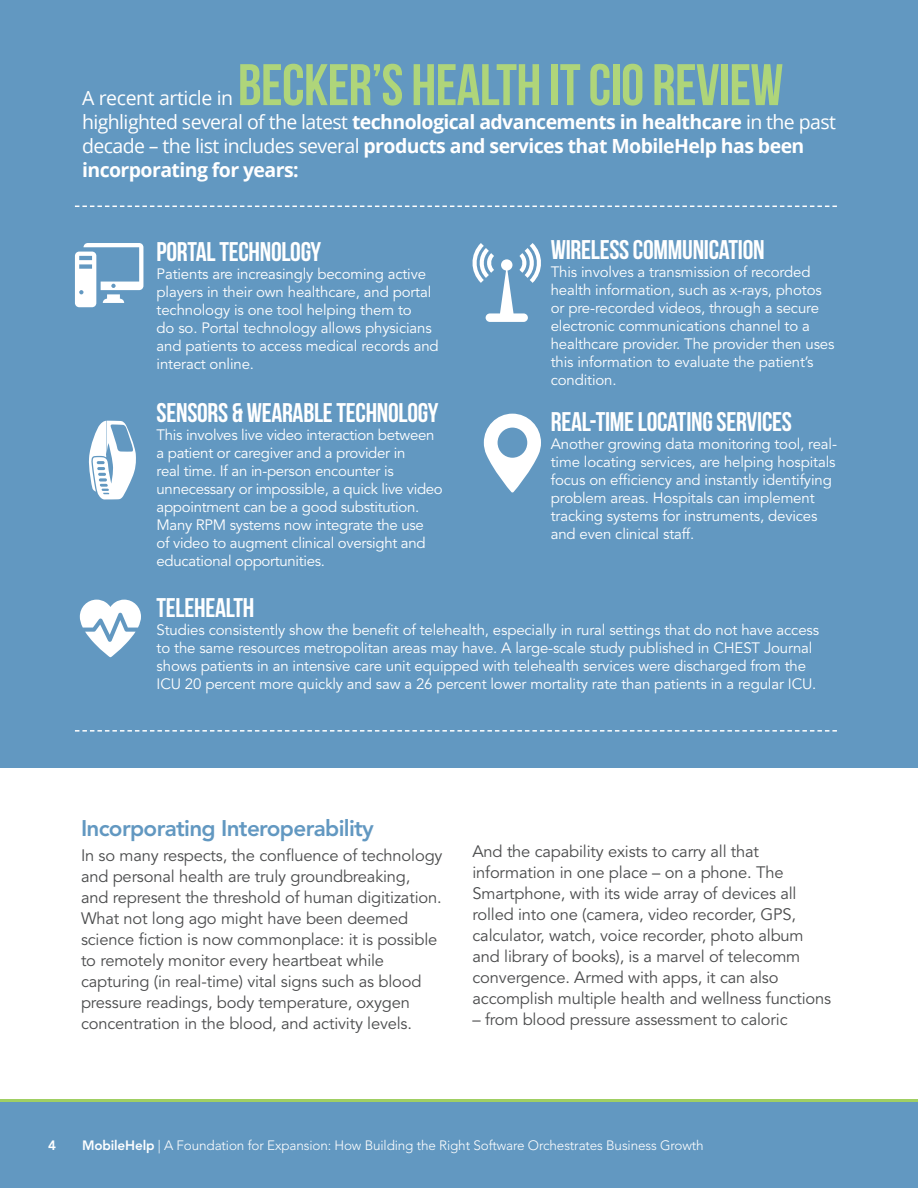
<style>
.page{position:relative;width:918px;height:1188px;background:#fff}
.page>*{position:absolute;margin:0;border:0;box-sizing:border-box;transform-origin:0 0}
.t1{font:58.5px "Bebas Neue";letter-spacing:-.01em;color:#afd57a}
.t2{font:27px "Bebas Neue";letter-spacing:-.01em;color:#fff}
.t3{font:800 22.5px "Avenir";letter-spacing:-.03em;color:#6298c1}
.t4{font:700 19.5px/24px "Open Sans";letter-spacing:-.03em;color:#fff}
.t5{font:19.5px "Open Sans";letter-spacing:-.02em;color:#fff}
.t6{font:16.5px/21px "Avenir";letter-spacing:-.01em;color:#4b4c4d}
.t7{font:15px/18px "Avenir";letter-spacing:-.01em;color:#fff}
.t8{font:300 13.5px "Avenir";letter-spacing:-.01em;color:#fff}
.t9{font:800 13.5px "Avenir";color:#fff}
.s1{font-weight:400}
.s2{font-weight:800}
</style>
<div class="page">
<div style="left:0;top:1099px;width:918px;height:87px;background:#a0cf63"></div>
<div style="left:0;top:1102px;width:918px;height:86px;background:#6298c1"></div>
<div style="left:0;top:0;width:918px;height:768px;background:#6298c1"></div>
<svg style="left:75px;top:243px;width:68px;height:64px"></svg>
<svg style="left:88px;top:421px;width:48px;height:79px"></svg>
<svg style="left:472px;top:243px;width:69px;height:79px"></svg>
<svg style="left:484px;top:414px;width:57px;height:78px"></svg>
<svg style="left:80px;top:600px;width:61px;height:57px"></svg>
<svg style="left:75px;top:206px;width:762px;height:1px"></svg>
<svg style="left:75px;top:730px;width:762px;height:2px"></svg>
<h1 class="t1" style="left:238px;top:53px;width:547px">BECKER’S HEALTH IT CIO REVIEW</h1>
<h3 class="t4" style="left:82px;top:110px;width:755px"><span class="s1">highlighted several of the latest</span> technological advancements in healthcare <span class="s1">in the past decade – the list includes several</span> products and services that MobileHelp has been incorporating for years:</h3>
<h3 class="t5" style="left:82px;top:85px;width:153px">A recent article in</h3>
<h2 class="t2" style="left:157px;top:237px;width:166px">PORTAL TECHNOLOGY</h2>
<p class="t7" style="left:157px;top:265px;width:284px">Patients are increasingly becoming active players in their own healthcare, and portal technology is one tool helping them to<br>do so. Portal technology allows physicians and patients to access medical records and interact online.</p>
<h2 class="t2" style="left:157px;top:397px;width:283px">SENSORS &amp; WEARABLE TECHNOLOGY</h2>
<p class="t7" style="left:157px;top:426px;width:288px">This involves live video interaction between a patient or caregiver and a provider in<br>real time. If an in-person encounter is unnecessary or impossible, a quick live video appointment can be a good substitution.<br>Many RPM systems now integrate the use<br>of video to augment clinical oversight and educational opportunities.</p>
<h2 class="t2" style="left:551px;top:235px;width:216px">WIRELESS COMMUNICATION</h2>
<p class="t7" style="left:551px;top:263px;width:285px">This involves a transmission of recorded health information, such as x-rays, photos or pre-recorded videos, through a secure electronic communications channel to a healthcare provider. The provider then uses this information to evaluate the patient’s condition.</p>
<h2 class="t2" style="left:551px;top:407px;width:243px">REAL-TIME LOCATING SERVICES</h2>
<p class="t7" style="left:551px;top:435px;width:288px">Another growing data monitoring tool, real&shy;time locating services, are helping hospitals focus on efficiency and instantly identifying problem areas. Hospitals can implement tracking systems for instruments, devices and even clinical staff.</p>
<h2 class="t2" style="left:157px;top:593px;width:99px">TELEHEALTH</h2>
<p class="t7" style="left:157px;top:621px;width:664px">Studies consistently show the benefit of telehealth, especially in rural settings that do not have access to the same resources metropolitan areas may have. A large-scale study published in CHEST Journal shows patients in an intensive care unit equipped with telehealth services were discharged from the ICU 20 percent more quickly and saw a 26 percent lower mortality rate than patients in a regular ICU.</p>
<h3 class="t3" style="left:81px;top:815px;width:294px">Incorporating Interoperability</h3>
<p class="t6" style="left:81px;top:846px;width:363px">In so many respects, the confluence of technology and personal health are truly groundbreaking,<br>and represent the threshold of human digitization.<br>What not long ago might have been deemed science fiction is now commonplace: it is possible to remotely monitor every heartbeat while capturing (in real-time) vital signs such as blood pressure readings, body temperature, oxygen concentration in the blood, and activity levels.</p>
<p class="t6" style="left:472px;top:841px;width:360px">And the capability exists to carry all that information in one place – on a phone. The Smartphone, with its wide array of devices all rolled into one (camera, video recorder, GPS, calculator, watch, voice recorder, photo album and library of books), is a marvel of telecomm convergence. Armed with apps, it can also accomplish multiple health and wellness functions</p>
<p class="t6" style="left:472px;top:1009px;width:317px">– from blood pressure assessment to caloric</p>
<p class="t9" style="left:48px;top:1137px;width:9px">4</p>
<p class="t8" style="left:82px;top:1137px;width:623px"><span class="s2">MobileHelp</span> | A Foundation for Expansion: How Building the Right Software Orchestrates Business Growth</p>
</div>
